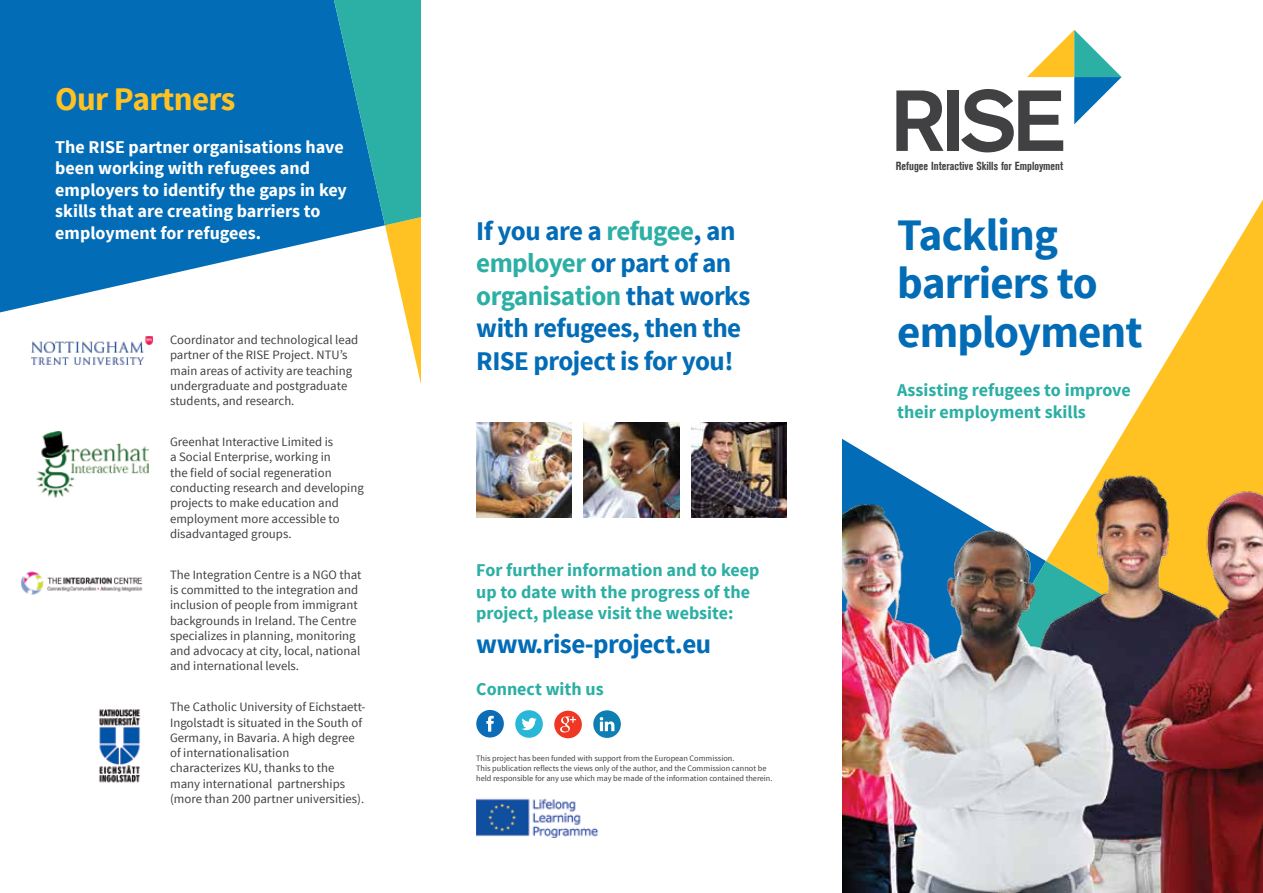
<style>
.page{position:relative;width:1263px;height:893px;background:#fff}
.page>*{position:absolute;margin:0;border:0;box-sizing:border-box;transform-origin:0 0}
.t1{font:700 84.9px "Akzidenz Grotesk";color:#414042}
.t2{font:700 45px/48.6px "Source Sans Pro";letter-spacing:-.02em;color:#036cb6}
.t3{font:700 33px "Source Sans Pro";letter-spacing:-.02em;color:#ffc222}
.t4{font:700 27px/32.4px "Source Sans Pro";letter-spacing:-.02em;color:#036cb6}
.t5{font:700 18px/21.6px "Source Sans Pro";color:#2cafa4}
.t6{font:700 18px/21.6px "Source Sans Pro";color:#fff}
.body{font:12.75px/15.3px "Source Sans Pro";color:#414042}
.t7{font:700 condensed 11.7px "Akzidenz Grotesk BE";color:#414042}
.body-2{font:8.25px/9.9px "Source Sans Pro";color:#414042}
.s1{color:#2cafa4}
</style>
<div class="page">
<svg style="left:0;top:0;width:334px;height:312px;fill:#036cb6"></svg>
<svg style="left:334px;top:0;width:87px;height:384px"></svg>
<div style="left:476px;top:710px;width:28px;height:27px;background:#0b6db7;border-radius:50%"></div>
<svg style="left:486px;top:716px;width:8px;height:16px"></svg>
<div style="left:515px;top:710px;width:28px;height:28px;background:#28b7d6;border-radius:50%"></div>
<svg style="left:521px;top:718px;width:16px;height:12px"></svg>
<div style="left:554px;top:711px;width:28px;height:27px;background:#ee3824;border-radius:50%"></div>
<svg style="left:560px;top:716px;width:16px;height:16px"></svg>
<svg style="left:593px;top:710px;width:28px;height:28px"></svg>
<svg style="left:600px;top:717px;width:14px;height:14px"></svg>
<svg style="left:1123px;top:199px;width:140px;height:233px"></svg>
<img style="left:842px;top:432px;width:421px;height:461px">
<svg style="left:1027px;top:30px;width:94px;height:94px"></svg>
<img style="left:476px;top:798px;width:123px;height:40px">
<img style="left:31px;top:336px;width:122px;height:29px">
<img style="left:36px;top:431px;width:113px;height:67px">
<img style="left:21px;top:571px;width:122px;height:24px">
<img style="left:99px;top:709px;width:42px;height:74px">
<img style="left:476px;top:422px;width:96px;height:96px">
<img style="left:584px;top:422px;width:95px;height:96px">
<img style="left:691px;top:422px;width:96px;height:96px">
<p class="t3" style="left:55px;top:78px;width:182px">Our Partners</p>
<p class="t6" style="left:55px;top:137px;width:293px">The RISE partner organisations have been working with refugees and employers to identify the gaps in key skills that are creating barriers to employment for refugees.</p>
<p class="body" style="left:170px;top:332px;width:190px">Coordinator and technological lead partner of the RISE Project. NTU’s main areas of activity are teaching undergraduate and postgraduate students, and research.</p>
<p class="body" style="left:170px;top:434px;width:195px">Greenhat Interactive Limited is<br>a Social Enterprise, working in<br>the field of social regeneration conducting research and developing projects to make education and employment more accessible to disadvantaged groups.</p>
<p class="body" style="left:170px;top:567px;width:193px">The Integration Centre is a NGO that is committed to the integration and inclusion of people from immigrant backgrounds in Ireland. The Centre specializes in planning, monitoring and advocacy at city, local, national and international levels.</p>
<p class="body" style="left:170px;top:700px;width:197px">The Catholic University of Eichstaett-Ingolstadt is situated in the South of Germany, in Bavaria. A high degree of internationalisation<br>characterizes KU, thanks to the many international partnerships (more than 200 partner universities).</p>
<p class="t4" style="left:476px;top:216px;width:276px">If you are a <span class="s1">refugee</span>, an <span class="s1">employer</span> or part of an <span class="s1">organisation</span> that works with refugees, then the<br>RISE project is for you!</p>
<p class="t5" style="left:476px;top:560px;width:285px">For further information and to keep up to date with the progress of the project, please visit the website:</p>
<p class="t4" style="left:476px;top:628px;width:236px">www.rise-project.eu</p>
<p class="t5" style="left:476px;top:679px;width:129px">Connect with us</p>
<p class="body-2" style="left:476px;top:754px;width:298px">This project has been funded with support from the European Commission.<br>This publication reflects the views only of the author, and the Commission cannot be held responsible for any use which may be made of the information contained therein.</p>
<p class="t1" style="left:891px;top:71px;width:175px">RISE</p>
<p class="t7" style="left:896px;top:159px;width:169px">Refugee Interactive Skills for Employment</p>
<p class="t2" style="left:897px;top:212px;width:247px">Tackling barriers to employment</p>
<p class="t5" style="left:897px;top:380px;width:235px">Assisting refugees to improve their employment skills</p>
</div>
